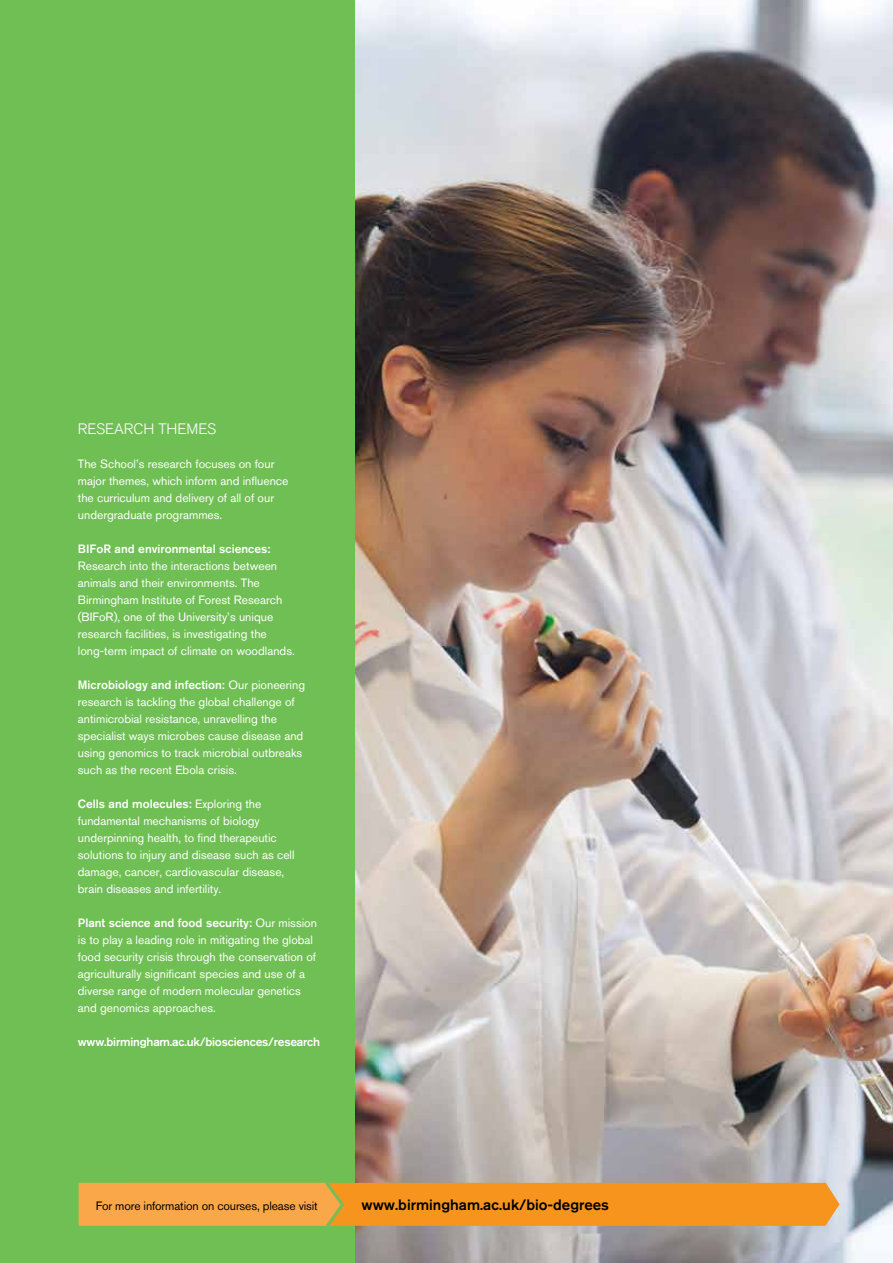
<style>
.page{position:relative;width:893px;height:1263px;background:#fff}
.page>*{position:absolute;margin:0;border:0;box-sizing:border-box;transform-origin:0 0}
.t1{font:500 15px "Akzidenz Grotesk BQ";color:#000}
.t2{font:300 15px "Akzidenz Grotesk BQ";color:#fff}
.t3{font:12px/17px "Akzidenz Grotesk BQ";color:#fff}
.t4{font:500 12px "Akzidenz Grotesk BQ";letter-spacing:-.015em;color:#fff}
.t5{font:12px "Akzidenz Grotesk BQ";letter-spacing:-.01em;color:#000}
.s1{font-weight:500}
</style>
<div class="page">
<div style="left:0;top:0;width:355px;height:1263px;background:#70bf54"></div>
<img style="left:355px;top:0;width:538px;height:1263px">
<svg style="left:79px;top:1173px;width:760px;height:63px;background:#d7a14b"></svg>
<p class="t2" style="left:78px;top:420px;width:140px">RESEARCH THEMES</p>
<p class="t3" style="left:78px;top:455px;width:212px">The School’s research focuses on four major themes, which inform and influence the curriculum and delivery of all of our undergraduate programmes.</p>
<p class="t4" style="left:78px;top:541px;width:194px">BIFoR and environmental sciences:</p>
<p class="t3" style="left:78px;top:557px;width:218px">Research into the interactions between animals and their environments. The Birmingham Institute of Forest Research (BIFoR), one of the University’s unique research facilities, is investigating the long-term impact of climate on woodlands.</p>
<p class="t3" style="left:78px;top:676px;width:229px"><span class="s1">Microbiology and infection:</span> Our pioneering research is tackling the global challenge of antimicrobial resistance, unravelling the specialist ways microbes cause disease and using genomics to track microbial outbreaks such as the recent Ebola crisis.</p>
<p class="t3" style="left:78px;top:795px;width:218px"><span class="s1">Cells and molecules:</span> Exploring the fundamental mechanisms of biology underpinning health, to find therapeutic solutions to injury and disease such as cell damage, cancer, cardiovascular disease, brain diseases and infertility.</p>
<p class="t3" style="left:78px;top:914px;width:241px"><span class="s1">Plant science and food security:</span> Our mission is to play a leading role in mitigating the global food security crisis through the conservation of agriculturally significant species and use of a diverse range of modern molecular genetics and genomics approaches.</p>
<p class="t4" style="left:78px;top:1034px;width:244px">www.birmingham.ac.uk/biosciences/research</p>
<p class="t5" style="left:96px;top:1198px;width:224px">For more information on courses, please visit</p>
<p class="t1" style="left:361px;top:1195px;width:249px">www.birmingham.ac.uk/bio-degrees</p>
</div>
